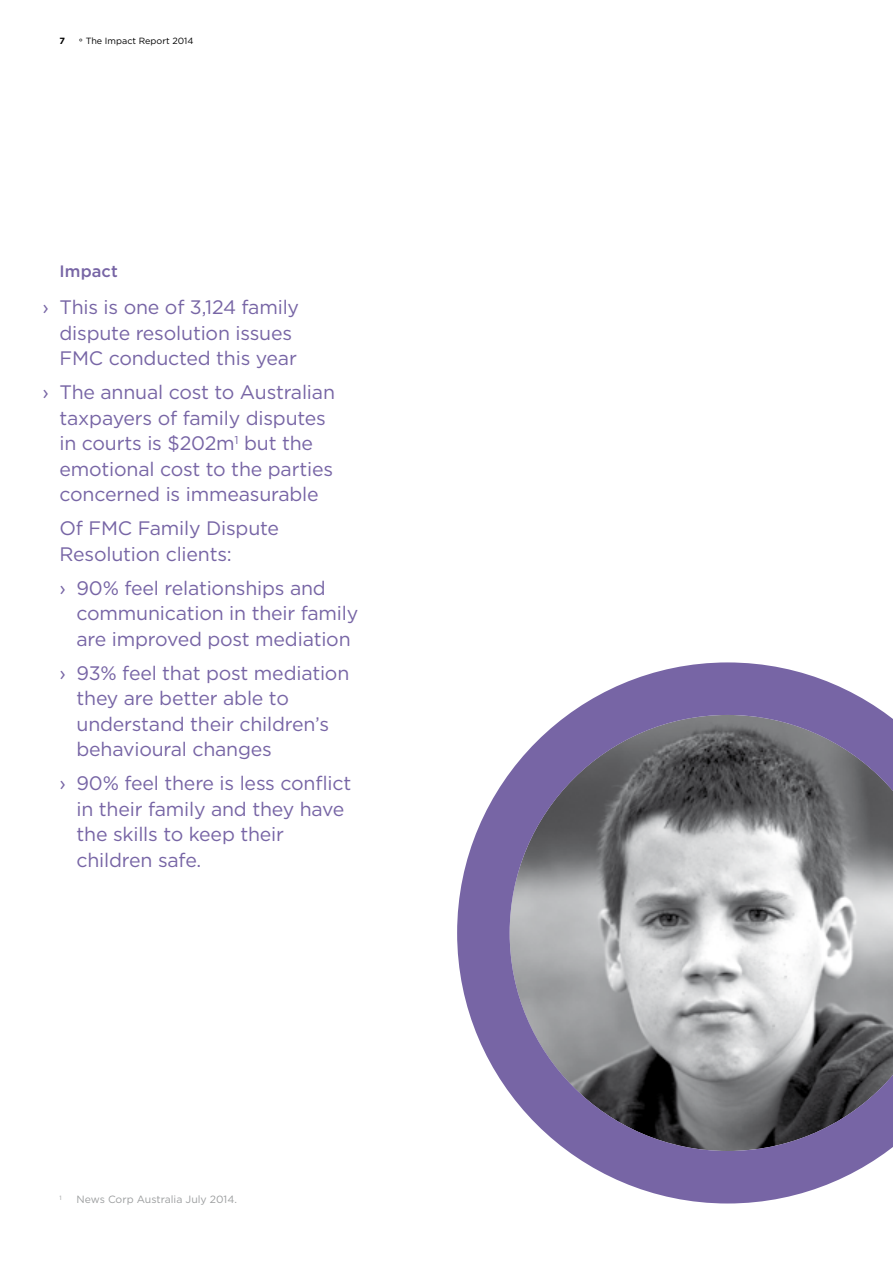
<style>
.page{position:relative;width:893px;height:1263px;background:#fff}
.page>*{position:absolute;margin:0;border:0;box-sizing:border-box;transform-origin:0 0}
.t1{font:19.5px/25.5px "Gotham";letter-spacing:-.01em;color:#7765a5}
.t2{font:500 16.5px "Gotham";letter-spacing:.005em;color:#7765a5}
.t3{font:10.5px "Gotham";color:#9c9e9f}
.t4{font:9px "Gotham";color:#000}
.t5{font:700 9px "Gotham";color:#000}
.t6{font:6.15px "Gotham";color:#9c9e9f}
</style>
<div class="page">
<svg style="left:457px;top:662px;width:436px;height:541px"></svg>
<p class="t5" style="left:60px;top:35px;width:7px">7</p>
<p class="t4" style="left:79px;top:36px;width:116px">° The Impact Report 2014</p>
<p class="t2" style="left:60px;top:261px;width:60px">Impact</p>
<p class="t1" style="left:60px;top:294px;width:241px;text-indent:-17px">› This is one of 3,124 family dispute resolution issues<br>FMC conducted this year</p>
<p class="t1" style="left:60px;top:379px;width:277px;text-indent:-17px">› The annual cost to Australian taxpayers of family disputes in courts is $202m<sup>1</sup> but the emotional cost to the parties concerned is immeasurable</p>
<p class="t1" style="left:60px;top:515px;width:221px">Of FMC Family Dispute<br>Resolution clients:</p>
<p class="t1" style="left:77px;top:575px;width:283px;text-indent:-17px">› 90% feel relationships and communication in their family are improved post mediation</p>
<p class="t1" style="left:77px;top:660px;width:274px;text-indent:-17px">› 93% feel that post mediation they are better able to understand their children’s behavioural changes</p>
<p class="t1" style="left:77px;top:770px;width:276px;text-indent:-17px">› 90% feel there is less conflict in their family and they have the skills to keep their children safe.</p>
<p class="t6" style="left:60px;top:1194px;width:4px">1</p>
<p class="t3" style="left:77px;top:1194px;width:162px">News Corp Australia July 2014.</p>
</div>
